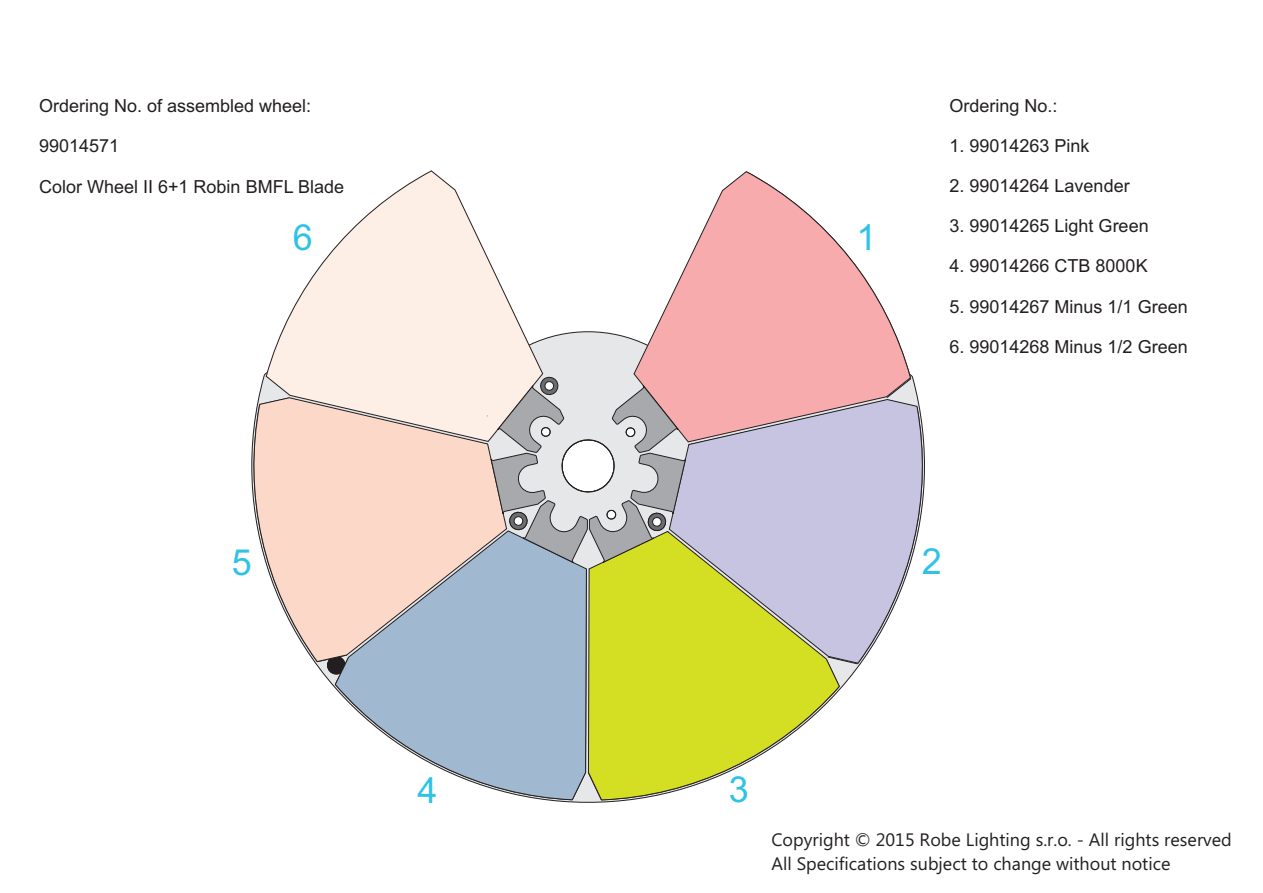
<style>
.page{position:relative;width:1263px;height:893px;background:#fff}
.page>*{position:absolute;margin:0;border:0;box-sizing:border-box;transform-origin:0 0}
.t1{font:36px "Arial";color:#2fc2e8}
.t2{font:18px "Arial";color:#231f20}
.t3{font:18px/24px "Ebrima";color:#231f20}
</style>
<div class="page">
<svg style="left:251px;top:172px;width:674px;height:628px"></svg>
<p class="t2" style="left:39px;top:99px;width:274px">Ordering No. of assembled wheel:</p>
<p class="t2" style="left:39px;top:139px;width:82px">99014571</p>
<p class="t2" style="left:39px;top:179px;width:306px">Color Wheel II 6+1 Robin BMFL Blade</p>
<h1 class="t1" style="left:293px;top:224px;width:22px">6</h1>
<h1 class="t1" style="left:856px;top:224px;width:22px">1</h1>
<p class="t2" style="left:949px;top:98px;width:110px">Ordering No.:</p>
<p class="t2" style="left:949px;top:139px;width:142px">1. 99014263 Pink</p>
<p class="t2" style="left:949px;top:179px;width:182px">2. 99014264 Lavender</p>
<p class="t2" style="left:949px;top:219px;width:201px">3. 99014265 Light Green</p>
<p class="t2" style="left:949px;top:259px;width:200px">4. 99014266 CTB 8000K</p>
<p class="t2" style="left:949px;top:300px;width:240px">5. 99014267 Minus 1/1 Green</p>
<p class="t2" style="left:949px;top:340px;width:240px">6. 99014268 Minus 1/2 Green</p>
<h1 class="t1" style="left:232px;top:549px;width:22px">5</h1>
<h1 class="t1" style="left:922px;top:548px;width:22px">2</h1>
<h1 class="t1" style="left:418px;top:777px;width:22px">4</h1>
<h1 class="t1" style="left:729px;top:776px;width:22px">3</h1>
<p class="t3" style="left:771px;top:830px;width:462px">Copyright © 2015 Robe Lighting s.r.o. - All rights reserved<br>All Specifications subject to change without notice</p>
</div>
